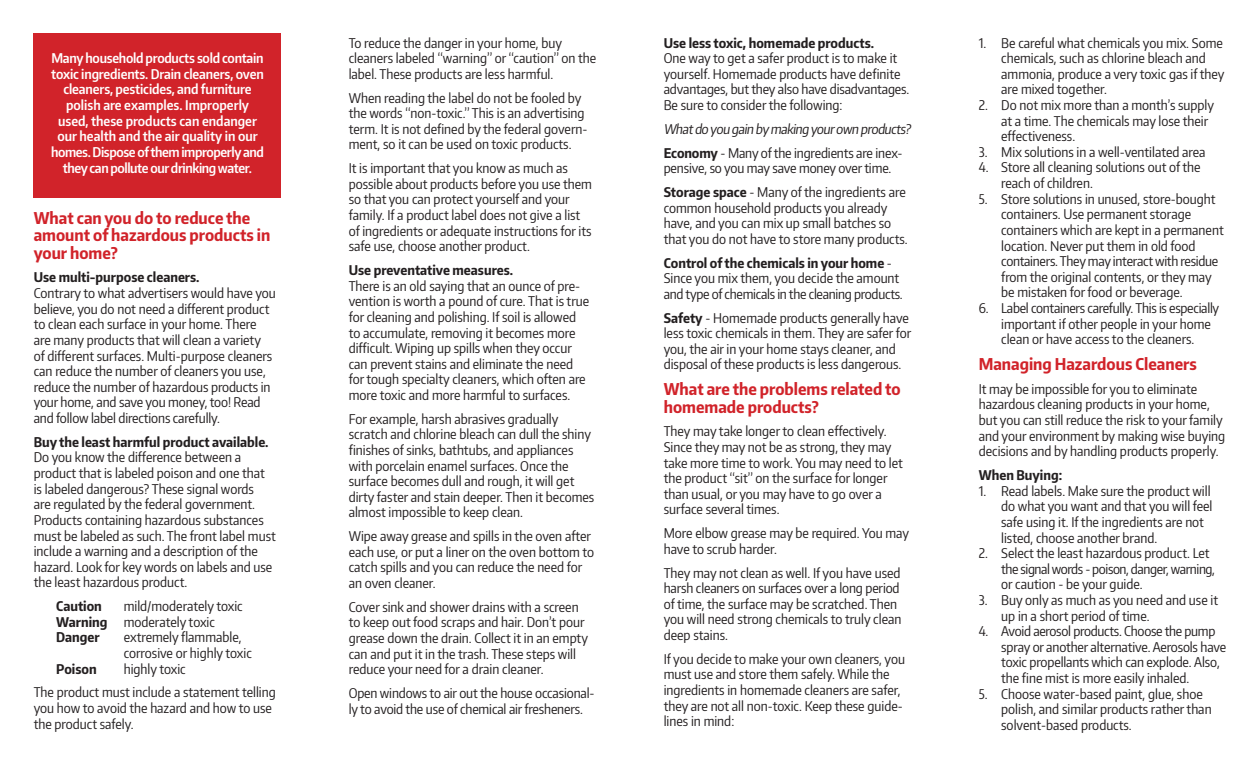
<style>
.page{position:relative;width:1260px;height:765px;background:#fff}
.page>*{position:absolute;margin:0;border:0;box-sizing:border-box;transform-origin:0 0}
.t1{font:700 16.25px/17.5px "Encode Sans Condensed";color:#d1232a}
.t2{font:13.38px/15.6px "Encode Sans Condensed";color:#231f20}
.t3{font:600 13.38px/15.6px "Encode Sans Condensed";letter-spacing:-.01em;color:#fff;text-align:center}
.t4{font:700 13.38px "Encode Sans Condensed";color:#231f20}
.t5{font:13.38px/15.6px "Encode Sans Condensed";letter-spacing:-.02em;color:#231f20}
.s1{font-weight:700}
</style>
<div class="page">
<div style="left:34px;top:34px;width:247px;height:164px;background:#d1232a"></div>
<p class="t3" style="left:51px;top:50px;width:214px">Many household products sold contain toxic ingredients. Drain cleaners, oven cleaners, pesticides, and furniture polish are examples. Improperly used, these products can endanger our health and the air quality in our homes. Dispose of them improperly and they can pollute our drinking water.</p>
<p class="t1" style="left:34px;top:208px;width:238px">What can you do to reduce the amount of hazardous products in your home?</p>
<p class="t4" style="left:34px;top:269px;width:167px">Use multi-purpose cleaners.</p>
<p class="t2" style="left:34px;top:285px;width:244px">Contrary to what advertisers would have you believe, you do not need a different product to clean each surface in your home. There are many products that will clean a variety<br>of different surfaces. Multi-purpose cleaners can reduce the number of cleaners you use, reduce the number of hazardous products in your home, and save you money, too! Read and follow label directions carefully.</p>
<p class="t4" style="left:34px;top:433px;width:236px">Buy the least harmful product available.</p>
<p class="t2" style="left:34px;top:449px;width:244px">Do you know the difference between a product that is labeled poison and one that is labeled dangerous? These signal words<br>are regulated by the federal government.<br>Products containing hazardous substances must be labeled as such. The front label must include a warning and a description of the hazard. Look for key words on labels and use the least hazardous product.</p>
<p class="t4" style="left:56px;top:597px;width:47px">Caution</p>
<p class="t2" style="left:56px;top:598px;width:188px;text-indent:68px">mild/moderately toxic<br><span class="s1">Warning</span> moderately toxic<br><span class="s1">Danger</span></p>
<p class="t2" style="left:124px;top:629px;width:130px">extremely flammable, corrosive or highly toxic</p>
<p class="t2" style="left:34px;top:656px;width:244px;line-height:23.8px;text-align:center">highly toxic<br>The product must include a statement telling</p>
<p class="t2" style="left:34px;top:700px;width:240px">you how to avoid the hazard and how to use the product safely.</p>
<p class="t4" style="left:56px;top:660px;width:42px">Poison</p>
<p class="t2" style="left:349px;top:34px;width:249px">To reduce the danger in your home, buy cleaners labeled “warning” or “caution” on the label. These products are less harmful.</p>
<p class="t2" style="left:349px;top:89px;width:240px">When reading the label do not be fooled by the words “non-toxic.” This is an advertising term. It is not defined by the federal govern&shy;ment, so it can be used on toxic products.</p>
<p class="t2" style="left:349px;top:160px;width:245px">It is important that you know as much as possible about products before you use them so that you can protect yourself and your family. If a product label does not give a list of ingredients or adequate instructions for its safe use, choose another product.</p>
<p class="t4" style="left:349px;top:261px;width:166px">Use preventative measures.</p>
<p class="t2" style="left:349px;top:277px;width:242px">There is an old saying that an ounce of pre&shy;vention is worth a pound of cure. That is true for cleaning and polishing. If soil is allowed to accumulate, removing it becomes more difficult. Wiping up spills when they occur can prevent stains and eliminate the need for tough specialty cleaners, which often are more toxic and more harmful to surfaces.</p>
<p class="t2" style="left:349px;top:411px;width:247px">For example, harsh abrasives gradually scratch and chlorine bleach can dull the shiny finishes of sinks, bathtubs, and appliances with porcelain enamel surfaces. Once the surface becomes dull and rough, it will get dirty faster and stain deeper. Then it becomes almost impossible to keep clean.</p>
<p class="t2" style="left:349px;top:528px;width:247px">Wipe away grease and spills in the oven after each use, or put a liner on the oven bottom to catch spills and you can reduce the need for an oven cleaner.</p>
<p class="t2" style="left:349px;top:599px;width:241px">Cover sink and shower drains with a screen to keep out food scraps and hair. Don’t pour grease down the drain. Collect it in an empty can and put it in the trash. These steps will reduce your need for a drain cleaner.</p>
<p class="t2" style="left:349px;top:685px;width:247px">Open windows to air out the house occasional&shy;ly to avoid the use of chemical air fresheners.</p>
<p class="t4" style="left:664px;top:34px;width:212px">Use less toxic, homemade products.</p>
<p class="t2" style="left:664px;top:50px;width:247px">One way to get a safer product is to make it yourself. Homemade products have definite advantages, but they also have disadvantages.<br>Be sure to consider the following:</p>
<p class="t2" style="left:664px;top:116px;width:251px;line-height:23.8px">Whatdo you gain by making yourown products?<br><span class="s1">Economy</span> - Many of the ingredients are inex-</p>
<p class="t2" style="left:664px;top:156px;width:244px;line-height:23.8px">pensive, so you may save money over time.<br><span class="s1">Storage space</span> - Many of the ingredients are</p>
<p class="t2" style="left:664px;top:199px;width:246px">common household products you already have, and you can mix up small batches so that you do not have to store many products.</p>
<p class="t5" style="left:664px;top:254px;width:241px"><span class="s1">Control of the chemicals in your home</span> -<br>Since you mix them, you decide the amount and type of chemicals in the cleaning products.</p>
<p class="t2" style="left:664px;top:309px;width:249px"><span class="s1">Safety</span> - Homemade products generally have less toxic chemicals in them. They are safer for you, the air in your home stays cleaner, and disposal of these products is less dangerous.</p>
<p class="t1" style="left:664px;top:380px;width:238px">What are the problems related to homemade products?</p>
<p class="t2" style="left:664px;top:423px;width:241px">They may take longer to clean effectively.<br>Since they may not be as strong, they may take more time to work. You may need to let the product “sit” on the surface for longer than usual, or you may have to go over a surface several times.</p>
<p class="t2" style="left:664px;top:525px;width:247px">More elbow grease may be required. You may have to scrub harder.</p>
<p class="t2" style="left:664px;top:564px;width:239px">They may not clean as well. If you have used harsh cleaners on surfaces over a long period of time, the surface may be scratched. Then you will need strong chemicals to truly clean deep stains.</p>
<p class="t2" style="left:664px;top:651px;width:243px">If you decide to make your own cleaners, you must use and store them safely. While the ingredients in homemade cleaners are safer, they are not all non-toxic. Keep these guide&shy;lines in mind:</p>
<p class="t2" style="left:1001px;top:34px;width:225px;text-indent:-22px">1. Be careful what chemicals you mix. Some chemicals, such as chlorine bleach and ammonia, produce a very toxic gas if they are mixed together.</p>
<p class="t2" style="left:1001px;top:97px;width:214px;text-indent:-22px">2. Do not mix more than a month’s supply at a time. The chemicals may lose their effectiveness.</p>
<p class="t2" style="left:979px;top:144px;width:228px">3. Mix solutions in a well-ventilated area</p>
<p class="t2" style="left:1001px;top:159px;width:201px;text-indent:-22px">4. Store all cleaning solutions out of the reach of children.</p>
<p class="t2" style="left:1001px;top:191px;width:224px;text-indent:-22px">5. Store solutions in unused, store-bought containers. Use permanent storage containers which are kept in a permanent location. Never put them in old food containers. They may interact with residue from the original contents, or they may be mistaken for food or beverage.</p>
<p class="t2" style="left:1001px;top:300px;width:220px;text-indent:-22px">6. Label containers carefully. This is especially important if other people in your home clean or have access to the cleaners.</p>
<p class="t1" style="left:979px;top:355px;width:220px">Managing Hazardous Cleaners</p>
<p class="t2" style="left:979px;top:381px;width:248px">It may be impossible for you to eliminate hazardous cleaning products in your home, but you can still reduce the risk to your family and your environment by making wise buying decisions and by handling products properly.</p>
<p class="t4" style="left:979px;top:466px;width:85px">When Buying:</p>
<p class="t2" style="left:1001px;top:482px;width:213px;text-indent:-22px">1. Read labels. Make sure the product will do what you want and that you will feel safe using it. If the ingredients are not listed, choose another brand.</p>
<p class="t2" style="left:1001px;top:545px;width:215px;text-indent:-22px">2. Select the least hazardous product. Let the signal words - poison, danger, warning, or caution - be your guide.</p>
<p class="t2" style="left:1001px;top:592px;width:218px;text-indent:-22px">3. Buy only as much as you need and use it up in a short period of time.</p>
<p class="t2" style="left:1001px;top:623px;width:226px;text-indent:-22px">4. Avoid aerosol products. Choose the pump spray or another alternative. Aerosols have toxic propellants which can explode. Also, the fine mist is more easily inhaled.</p>
<p class="t2" style="left:1001px;top:685px;width:212px;text-indent:-22px">5. Choose water-based paint, glue, shoe polish, and similar products rather than solvent-based products.</p>
</div>
